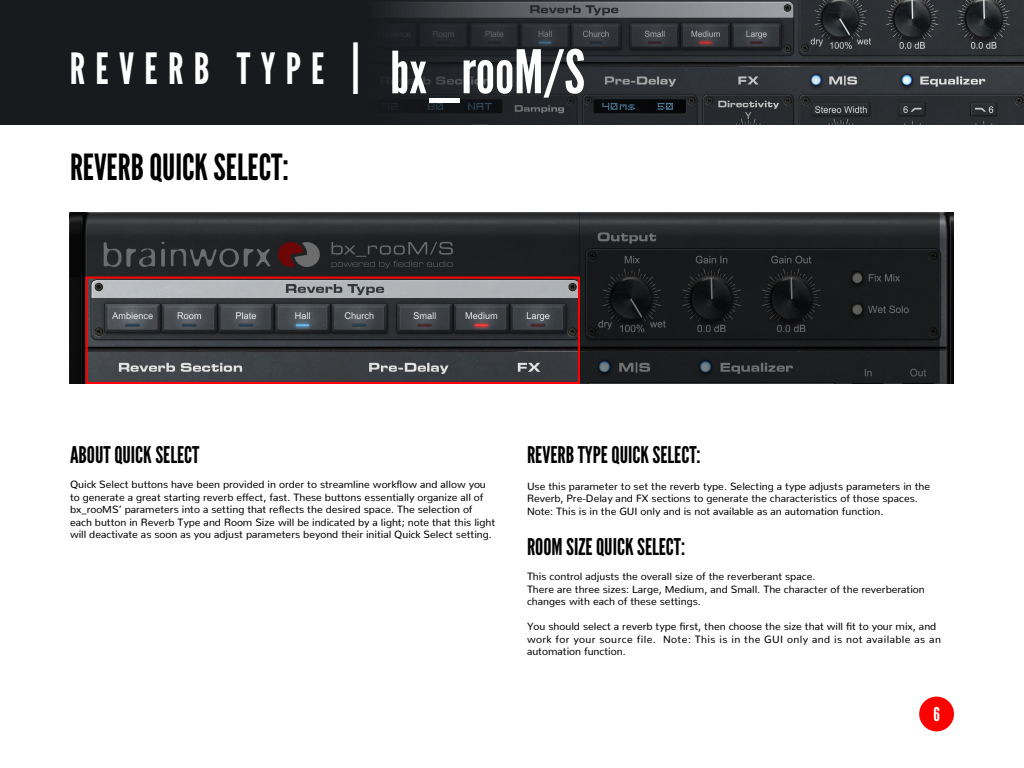
<style>
.page{position:relative;width:1024px;height:768px;background:#fff}
.page>*{position:absolute;margin:0;border:0;box-sizing:border-box;transform-origin:0 0}
.t1{font:43px "League Gothic";letter-spacing:.24em;color:#fff}
.t2{font:36px "League Gothic";color:#000}
.t3{font:23px "League Gothic";color:#000}
.t4{font:19px "League Gothic";color:#fff}
.t5{font:10.5px/12.5px "Nunito";color:#000}
.s1{font-size:48px}
.s2{font-size:58px}
.s3{font-size:60px}
</style>
<div class="page">
<svg style="left:0;top:0;width:1024px;height:125px;background:#282a2e"></svg>
<div style="left:919px;top:697px;width:35px;height:34px;background:#f00;border-radius:50%"></div>
<img style="left:70px;top:213px;width:884px;height:170px">
<svg style="left:72px;top:215px;width:505px;height:60px;background:#2a2b2d"></svg>
<div style="left:70px;top:213px;width:509px;height:64px;border:1px solid #000"></div>
<svg style="left:581px;top:215px;width:357px;height:166px;background:#1e1f21"></svg>
<div style="left:579px;top:213px;width:361px;height:170px;border:1px solid #000"></div>
<div style="left:86px;top:277px;width:494px;height:107px;border:2px solid #f00"></div>
<h1 class="t1" style="left:70px;top:44px;width:517px">REVERB TYPE <span class="s1">|</span> <span class="s2">bx_</span><span class="s3">rooM/S</span></h1>
<h2 class="t2" style="left:70px;top:146px;width:220px">REVERB QUICK SELECT:</h2>
<h3 class="t3" style="left:70px;top:442px;width:131px">ABOUT QUICK SELECT</h3>
<p class="t5" style="left:70px;top:477px;width:427px">Quick Select buttons have been provided in order to streamline workflow and allow you to generate a great starting reverb effect, fast. These buttons essentially organize all of bx_rooMS’ parameters into a setting that reflects the desired space. The selection of each button in Reverb Type and Room Size will be indicated by a light; note that this light will deactivate as soon as you adjust parameters beyond their initial Quick Select setting.</p>
<h3 class="t3" style="left:527px;top:442px;width:175px">REVERB TYPE QUICK SELECT:</h3>
<p class="t5" style="left:527px;top:479px;width:405px">Use this parameter to set the reverb type. Selecting a type adjusts parameters in the<br>Reverb, Pre-Delay and FX sections to generate the characteristics of those spaces.<br>Note: This is in the GUI only and is not available as an automation function.</p>
<h3 class="t3" style="left:527px;top:533px;width:160px">ROOM SIZE QUICK SELECT:</h3>
<p class="t5" style="left:527px;top:569px;width:399px">This control adjusts the overall size of the reverberant space.<br>There are three sizes: Large, Medium, and Small. The character of the reverberation changes with each of these settings.</p>
<p class="t5" style="left:527px;top:619px;width:416px">You should select a reverb type first, then choose the size that will fit to your mix, and work for your source file. Note: This is in the GUI only and is not available as an automation function.</p>
<h3 class="t4" style="left:933px;top:703px;width:8px">6</h3>
</div>
